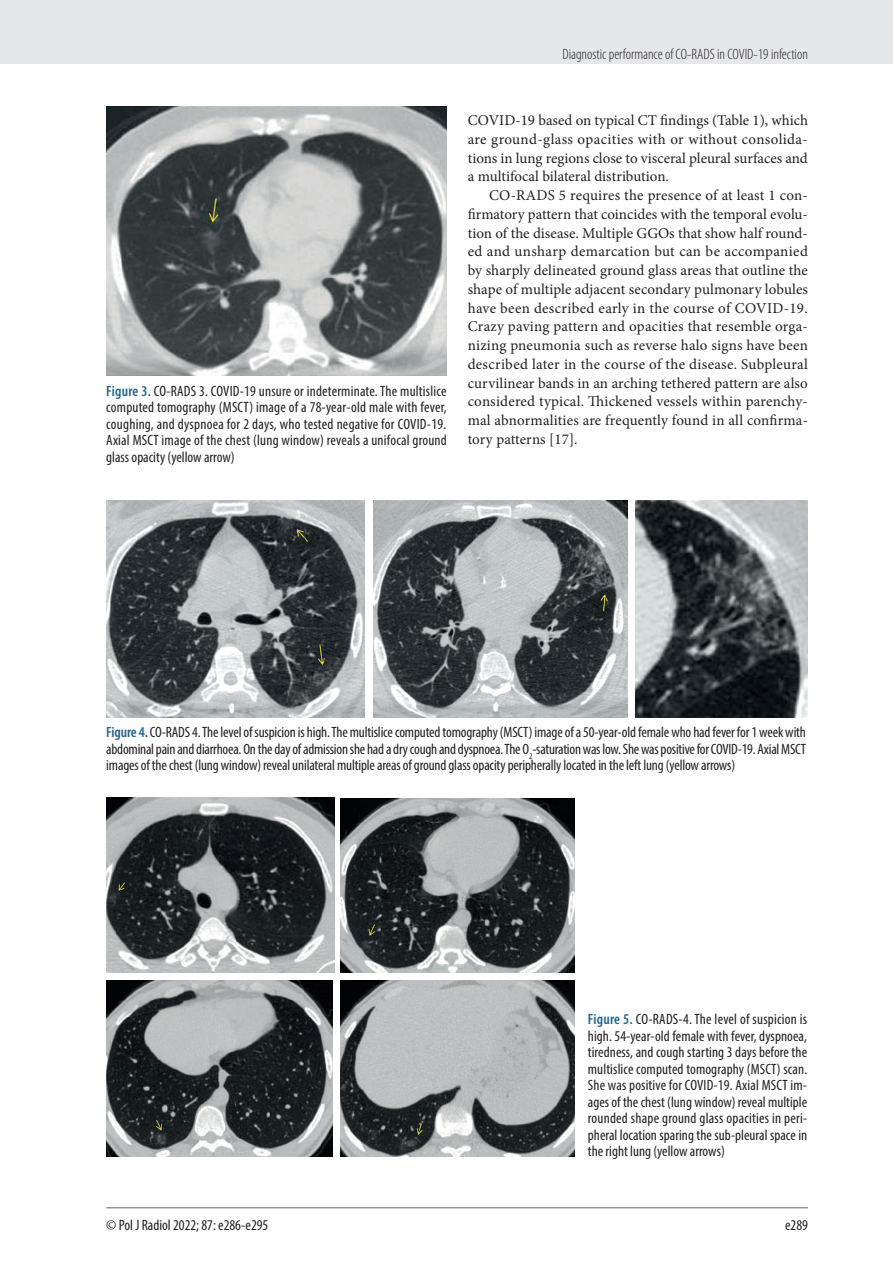
<style>
.page{position:relative;width:893px;height:1263px;background:#fff}
.page>*{position:absolute;margin:0;border:0;box-sizing:border-box;transform-origin:0 0}
.t1{font:condensed 15px/16.5px "Myriad Pro";color:#231f20;text-align:justify}
.t2{font:15px/18.8px "Minion Pro";color:#231f20;text-align:justify}
.t3{font:300 condensed 15px "Myriad Pro";color:#231f20}
.s1{font-weight:600;color:#24648f}
</style>
<div class="page">
<div style="left:0;top:0;width:893px;height:64px;background:#e6e7e9"></div>
<hr style="left:106px;top:1207px;width:702px;height:1px;background:#939598">
<img style="left:106px;top:106px;width:340px;height:270px">
<img style="left:106px;top:500px;width:259px;height:218px">
<img style="left:373px;top:500px;width:255px;height:217px">
<img style="left:636px;top:500px;width:172px;height:217px">
<img style="left:106px;top:797px;width:229px;height:176px">
<img style="left:341px;top:798px;width:234px;height:175px">
<img style="left:106px;top:980px;width:226px;height:176px">
<img style="left:341px;top:980px;width:234px;height:176px">
<p class="t1" style="left:106px;top:382px;width:342px"><span class="s1">Figure 3.</span> CO-RADS 3. COVID-19 unsure or indeterminate. The multislice computed tomography (MSCT) image of a 78-year-old male with fever, coughing, and dyspnoea for 2 days, who tested negative for COVID-19.<br>Axial MSCT image of the chest (lung window) reveals a unifocal ground glass opacity (yellow arrow)</p>
<p class="t3" style="left:562px;top:45px;width:247px">Diagnostic performance of CO-RADS in COVID-19 infection</p>
<p class="t2" style="left:468px;top:111px;width:342px">COVID-19 based on typical CT findings (Table 1), which are ground-glass opacities with or without consolida&shy;tions in lung regions close to visceral pleural surfaces and a multifocal bilateral distribution.</p>
<p class="t2" style="left:468px;top:186px;width:342px;text-indent:21px">CO-RADS 5 requires the presence of at least 1 con&shy;firmatory pattern that coincides with the temporal evolu&shy;tion of the disease. Multiple GGOs that show half round&shy;ed and unsharp demarcation but can be accompanied by sharply delineated ground glass areas that outline the shape of multiple adjacent secondary pulmonary lobules have been described early in the course of COVID-19.<br>Crazy paving pattern and opacities that resemble orga&shy;nizing pneumonia such as reverse halo signs have been described later in the course of the disease. Subpleural curvilinear bands in an arching tethered pattern are also considered typical. Thickened vessels within parenchy&shy;mal abnormalities are frequently found in all confirma&shy;tory patterns [17].</p>
<p class="t1" style="left:106px;top:724px;width:701px"><span class="s1">Figure 4.</span> CO-RADS 4. The level of suspicion is high. The multislice computed tomography (MSCT) image of a 50-year-old female who had fever for 1 week with abdominal pain and diarrhoea. On the day of admission she had a dry cough and dyspnoea. The O<sub>2</sub>-saturation was low. She was positive for COVID-19. Axial MSCT images of the chest (lung window) reveal unilateral multiple areas of ground glass opacity peripherally located in the left lung (yellow arrows)</p>
<p class="t1" style="left:588px;top:1011px;width:221px"><span class="s1">Figure 5.</span> CO-RADS-4. The level of suspicion is high. 54-year-old female with fever, dyspnoea, tiredness, and cough starting 3 days before the multislice computed tomography (MSCT) scan.<br>She was positive for COVID-19. Axial MSCT im&shy;ages of the chest (lung window) reveal multiple rounded shape ground glass opacities in peri&shy;pheral location sparing the sub-pleural space in the right lung (yellow arrows)</p>
<p class="t1" style="left:106px;top:1216px;width:164px">© Pol J Radiol 2022; 87: e286-e295</p>
<p class="t1" style="left:785px;top:1216px;width:24px">e289</p>
</div>
